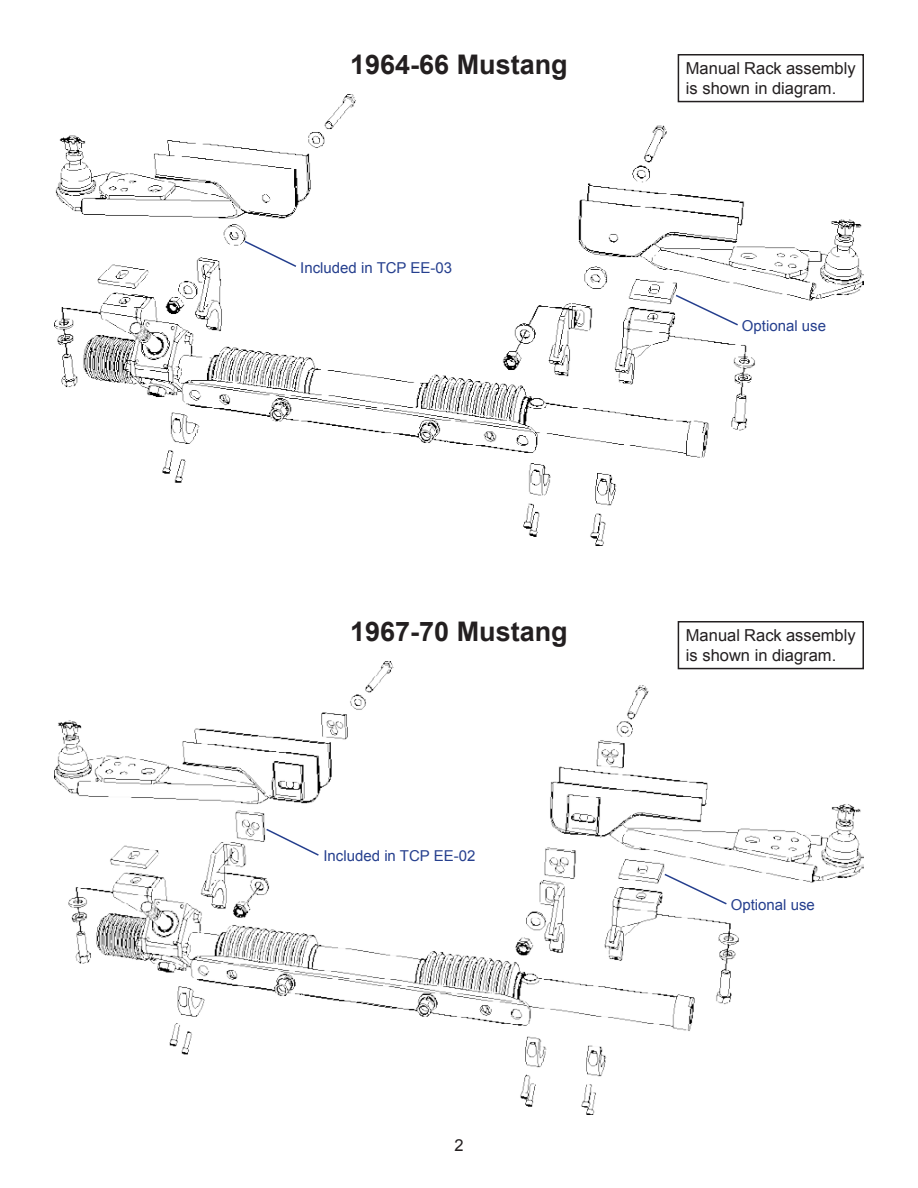
<style>
.page{position:relative;width:918px;height:1188px;background:#fff}
.page>*{position:absolute;margin:0;border:0;box-sizing:border-box;transform-origin:0 0}
.Heading_2{font:700 27px "Arial";color:#231f20}
.Body_Text{font:16.5px/19.8px "Arial";color:#231f20}
.Body_Text-2{font:15px "Arial";color:#253f8e}
</style>
<div class="page">
<img style="left:54px;top:94px;width:810px;height:451px">
<svg style="left:243px;top:239px;width:55px;height:29px"></svg>
<svg style="left:674px;top:293px;width:66px;height:34px"></svg>
<img style="left:54px;top:662px;width:810px;height:452px">
<svg style="left:663px;top:872px;width:65px;height:34px"></svg>
<svg style="left:265px;top:827px;width:55px;height:30px"></svg>
<div style="left:678px;top:621px;width:186px;height:48px;border:2px solid #231f20"></div>
<div style="left:678px;top:54px;width:186px;height:48px;border:2px solid #231f20"></div>
<p class="Heading_2" style="left:350px;top:46px;width:219px">1964-66 Mustang</p>
<p class="Body_Text-2" style="left:300px;top:258px;width:154px">Included in TCP EE-03</p>
<p class="Heading_2" style="left:350px;top:613px;width:219px">1967-70 Mustang</p>
<p class="Body_Text-2" style="left:323px;top:846px;width:154px">Included in TCP EE-02</p>
<p class="Body_Text" style="left:454px;top:1136px;width:11px">2</p>
<p class="Body_Text" style="left:686px;top:59px;width:171px">Manual Rack assembly is shown in diagram.</p>
<p class="Body_Text-2" style="left:742px;top:316px;width:86px">Optional use</p>
<p class="Body_Text" style="left:686px;top:626px;width:171px">Manual Rack assembly is shown in diagram.</p>
<p class="Body_Text-2" style="left:731px;top:895px;width:86px">Optional use</p>
</div>
